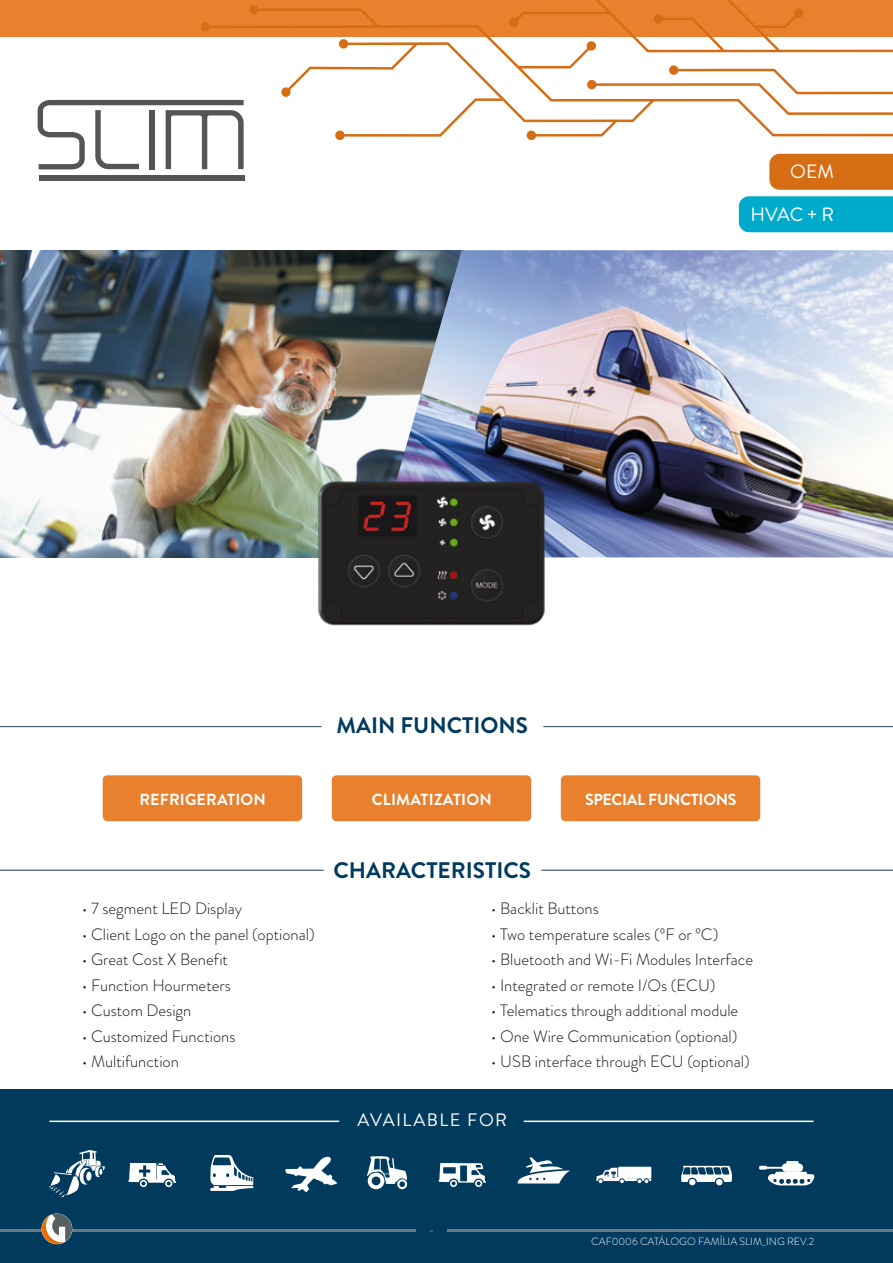
<style>
.page{position:relative;width:893px;height:1263px;background:#fff}
.page>*{position:absolute;margin:0;border:0;box-sizing:border-box;transform-origin:0 0}
.t1{font:700 22.5px "Brandon Grotesque";color:#003b5e}
.t2{font:19.2px "Brandon Grotesque";color:#fff}
.t3{font:18px "Brandon Grotesque";letter-spacing:.08em;color:#fff}
.t4{font:300 16.5px "Brandon Grotesque";color:#1b1719}
.t5{font:700 16.05px "Brandon Grotesque";letter-spacing:.01em;color:#fff}
.t6{font:700 16.05px "Brandon Grotesque";letter-spacing:-.02em;color:#fff}
.t7{font:700 12px "Brandon Grotesque";color:#6b7680}
.t8{font:300 10.5px "Brandon Grotesque";color:#fff}
</style>
<div class="page">
<img style="left:0;top:250px;width:375px;height:307px">
<img style="left:375px;top:250px;width:518px;height:307px">
<div style="left:332px;top:775px;width:199px;height:46px;background:#e8802e;border-radius:5px"></div>
<hr style="left:0;top:870px;width:324px;height:1px;background:#4a5e68">
<hr style="left:541px;top:870px;width:352px;height:1px;background:#4a5e68">
<hr style="left:0;top:726px;width:322px;height:1px;background:#4a5e68">
<hr style="left:543px;top:726px;width:350px;height:1px;background:#4a5e68">
<div style="left:561px;top:775px;width:199px;height:46px;background:#e8802e;border-radius:5px"></div>
<div style="left:103px;top:775px;width:199px;height:46px;background:#e8802e;border-radius:5px"></div>
<div style="left:769px;top:154px;width:124px;height:36px;background:#d56d15"></div>
<div style="left:739px;top:196px;width:154px;height:36px;background:#00aaca"></div>
<svg style="left:38px;top:100px;width:206px;height:69px"></svg>
<div style="left:39px;top:175px;width:205px;height:5px;background:#565455"></div>
<img style="left:314px;top:478px;width:235px;height:148px">
<div style="left:0;top:1089px;width:893px;height:174px;background:#003b5e"></div>
<hr style="left:49px;top:1120px;width:290px;height:2px;background:#fff">
<hr style="left:524px;top:1120px;width:289px;height:2px;background:#fff">
<svg style="left:681px;top:1166px;width:51px;height:20px"></svg>
<hr style="left:596px;top:1179px;width:55px;height:2px;background:#fff">
<div style="left:618px;top:1167px;width:33px;height:12px;background:#fff"></div>
<svg style="left:597px;top:1168px;width:29px;height:16px"></svg>
<svg style="left:637px;top:1178px;width:12px;height:6px"></svg>
<svg style="left:517px;top:1157px;width:53px;height:26px"></svg>
<svg style="left:367px;top:1156px;width:41px;height:33px"></svg>
<svg style="left:439px;top:1163px;width:47px;height:24px"></svg>
<svg style="left:49px;top:1150px;width:56px;height:47px"></svg>
<svg style="left:285px;top:1156px;width:52px;height:36px"></svg>
<svg style="left:210px;top:1155px;width:44px;height:36px"></svg>
<svg style="left:129px;top:1163px;width:47px;height:24px"></svg>
<svg style="left:759px;top:1161px;width:56px;height:24px"></svg>
<hr style="left:775px;top:1172px;width:32px;height:4px;background:#fff;border-radius:2px">
<div style="left:0;top:0;width:893px;height:37px;background:#e8802e"></div>
<svg style="left:200px;top:5px;width:693px;height:135px"></svg>
<svg style="left:335px;top:98px;width:168px;height:42px"></svg>
<hr style="left:0;top:1229px;width:415px;height:2px;background:#6b7680">
<hr style="left:448px;top:1229px;width:445px;height:2px;background:#6b7680">
<svg style="left:41px;top:1213px;width:31px;height:31px"></svg>
<svg style="left:42px;top:1214px;width:30px;height:30px"></svg>
<p class="t2" style="left:790px;top:159px;width:45px">OEM</p>
<p class="t2" style="left:750px;top:201px;width:85px">HVAC + R</p>
<h1 class="t1" style="left:336px;top:710px;width:193px">MAIN FUNCTIONS</h1>
<p class="t5" style="left:139px;top:788px;width:128px">REFRIGERATION</p>
<p class="t6" style="left:585px;top:788px;width:153px">SPECIAL FUNCTIONS</p>
<p class="t5" style="left:372px;top:788px;width:122px">CLIMATIZATION</p>
<h1 class="t1" style="left:334px;top:854px;width:199px">CHARACTERISTICS</h1>
<p class="t4" style="left:82px;top:897px;width:162px">• 7 segment LED Display</p>
<p class="t4" style="left:82px;top:923px;width:234px">• Client Logo on the panel (optional)</p>
<p class="t4" style="left:82px;top:948px;width:148px">• Great Cost X Benefit</p>
<p class="t4" style="left:82px;top:974px;width:151px">• Function Hourmeters</p>
<p class="t4" style="left:82px;top:999px;width:111px">• Custom Design</p>
<p class="t4" style="left:82px;top:1025px;width:155px">• Customized Functions</p>
<p class="t4" style="left:82px;top:1050px;width:99px">• Multifunction</p>
<p class="t4" style="left:491px;top:897px;width:110px">• Backlit Buttons</p>
<p class="t4" style="left:491px;top:922px;width:229px">• Two temperature scales (ºF or ºC)</p>
<p class="t4" style="left:491px;top:948px;width:264px">• Bluetooth and Wi-Fi Modules Interface</p>
<p class="t4" style="left:491px;top:973px;width:226px">• Integrated or remote I/Os (ECU)</p>
<p class="t4" style="left:491px;top:999px;width:249px">• Telematics through additional module</p>
<p class="t4" style="left:491px;top:1024px;width:248px">• One Wire Communication (optional)</p>
<p class="t4" style="left:491px;top:1050px;width:260px">• USB interface through ECU (optional)</p>
<p class="t3" style="left:357px;top:1107px;width:151px">AVAILABLE FOR</p>
<p class="t7" style="left:429px;top:1222px;width:6px">-</p>
<p class="t8" style="left:591px;top:1234px;width:225px">CAF0006 CATÁLOGO FAMÍLIA SLIM_ING REV.2</p>
</div>
